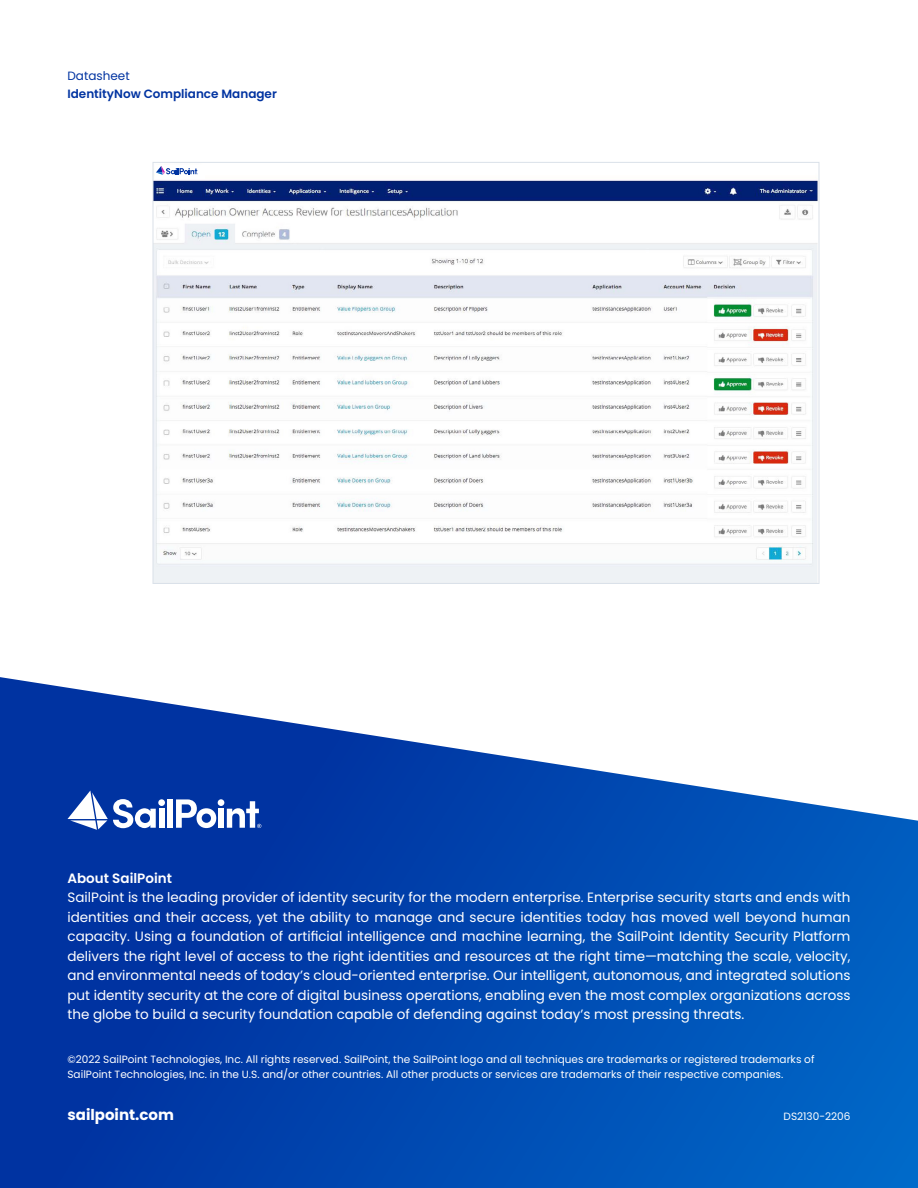
<style>
.page{position:relative;width:918px;height:1188px;background:#fff}
.page>*{position:absolute;margin:0;border:0;box-sizing:border-box;transform-origin:0 0}
.t1{font:700 15px "Poppins";color:#fff}
.t2{font:13.5px/19.5px "Poppins";color:#fff;text-align:justify}
.t3{font:600 13.5px "Poppins";color:#fff}
.t4{font:600 12px "Poppins";color:#0033a1}
.t5{font:12px "Poppins";color:#0033a1}
.t6{font:10.5px/15px "Poppins";color:#fff}
</style>
<div class="page">
<svg style="left:0;top:677px;width:918px;height:511px;background:#245fb9"></svg>
<div style="left:168px;top:799px;width:5px;height:29px;background:#fff"></div>
<svg style="left:68px;top:791px;width:97px;height:39px"></svg>
<svg style="left:176px;top:799px;width:85px;height:29px"></svg>
<img style="left:155px;top:180px;width:662px;height:402px">
<svg style="left:156px;top:166px;width:42px;height:9px"></svg>
<p class="t5" style="left:68px;top:69px;width:64px">Datasheet</p>
<p class="t4" style="left:68px;top:87px;width:211px">IdentityNow Compliance Manager</p>
<p class="t3" style="left:68px;top:870px;width:106px">About SailPoint</p>
<p class="t2" style="left:68px;top:888px;width:785px">SailPoint is the leading provider of identity security for the modern enterprise. Enterprise security starts and ends with identities and their access, yet the ability to manage and secure identities today has moved well beyond human capacity. Using a foundation of artificial intelligence and machine learning, the SailPoint Identity Security Platform delivers the right level of access to the right identities and resources at the right time—matching the scale, velocity, and environmental needs of today’s cloud-oriented enterprise. Our intelligent, autonomous, and integrated solutions put identity security at the core of digital business operations, enabling even the most complex organizations across the globe to build a security foundation capable of defending against today’s most pressing threats.</p>
<p class="t6" style="left:68px;top:1052px;width:748px">©2022 SailPoint Technologies, Inc. All rights reserved. SailPoint, the SailPoint logo and all techniques are trademarks or registered trademarks of<br>SailPoint Technologies, Inc. in the U.S. and/or other countries. All other products or services are trademarks of their respective companies.</p>
<p class="t1" style="left:68px;top:1106px;width:108px">sailpoint.com</p>
<p class="t6" style="left:784px;top:1109px;width:68px">DS2130-2206</p>
</div>
